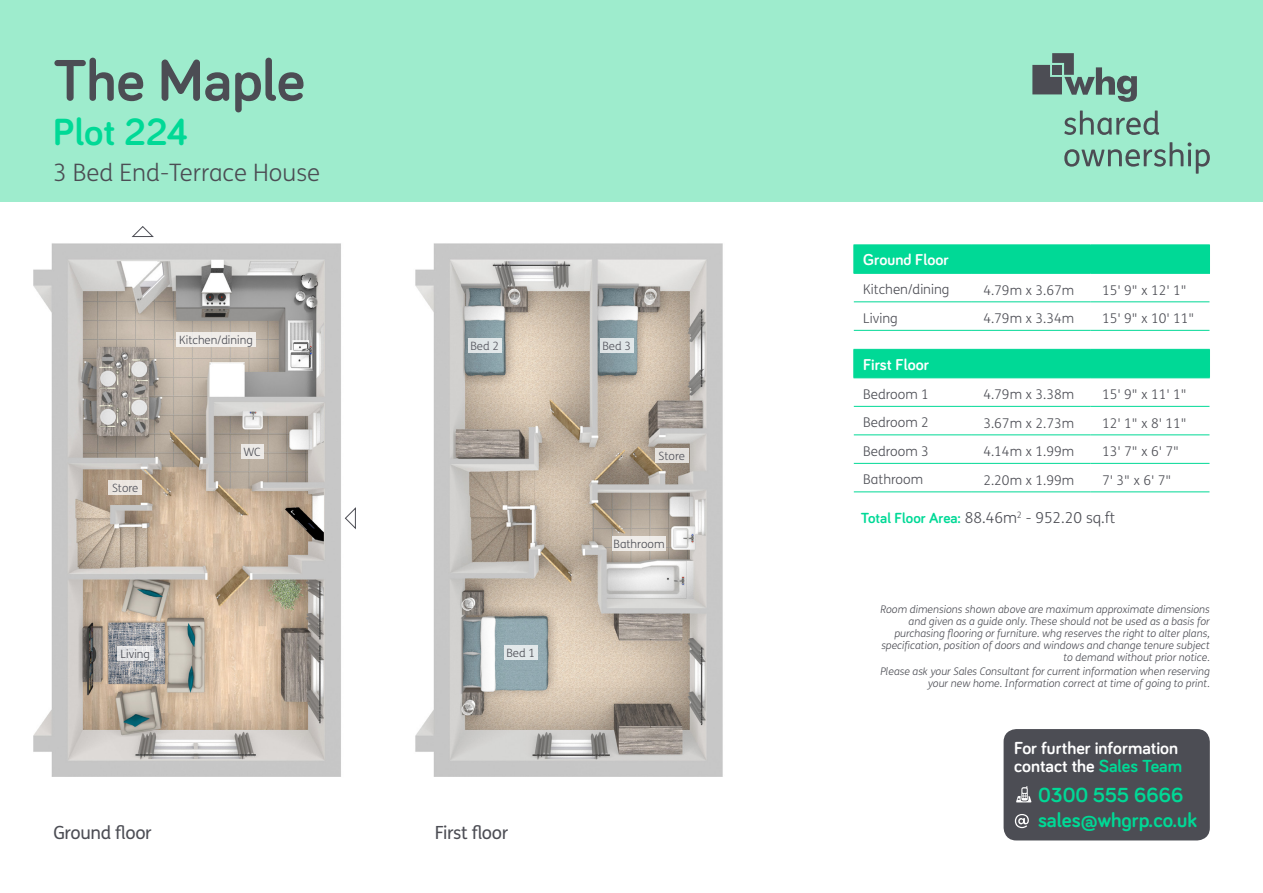
<style>
.page{position:relative;width:1263px;height:893px;background:#fff}
.page>*{position:absolute;margin:0;border:0;box-sizing:border-box;transform-origin:0 0}
.t1{font:700 60px "Bariol";color:#4c4d54}
.t2{font:700 39px "Bariol";color:#00d996}
.t3{font:300 24px "FS Me";color:#4c4d54}
.t4{font:700 21px/25.2px "Bariol";color:#00d996}
.t5{font:18.15px "FS Me";letter-spacing:-.02em;color:#4c4d54}
.t6{font:700 18px/18px "Bariol";color:#fff}
.t7{font:700 16.2px "Bariol";color:#fff}
.t8{font:300 15.15px "FS Me";color:#4c4d54}
.t9{font:300 13.35px "FS Me";color:#4c4d54}
.t10{font:300 11.4px "FS Me";color:#4c4d54}
.t11{font:300 11.4px "FS Me";color:#52535b}
.t12{font:italic 300 10.5px/12px "FS Me";color:#4c4d54;text-align:right}
.s1{font-family:"Bariol";font-weight:700;color:#00d996}
.s2{color:#00d996}
</style>
<div class="page">
<div style="left:0;top:0;width:1263px;height:202px;background:#9eeccd"></div>
<svg style="left:1032px;top:53px;width:105px;height:49px"></svg>
<svg style="left:1064px;top:142px;width:146px;height:32px"></svg>
<svg style="left:1064px;top:111px;width:95px;height:24px"></svg>
<div style="left:1003px;top:729px;width:207px;height:111px;background:#4c4d54;border-radius:13px"></div>
<svg style="left:1016px;top:786px;width:15px;height:16px"></svg>
<svg style="left:1015px;top:814px;width:14px;height:14px"></svg>
<img style="left:33px;top:243px;width:308px;height:534px">
<img style="left:415px;top:243px;width:308px;height:534px">
<svg style="left:344px;top:507px;width:12px;height:23px"></svg>
<svg style="left:131px;top:226px;width:23px;height:11px"></svg>
<div style="left:176px;top:332px;width:80px;height:15px;background:#f0edea"></div>
<div style="left:612px;top:536px;width:54px;height:15px;background:#f0ede9"></div>
<div style="left:504px;top:645px;width:34px;height:15px;background:#e3e8ea"></div>
<div style="left:468px;top:338px;width:34px;height:15px;background:#dfe5e7"></div>
<div style="left:600px;top:338px;width:34px;height:15px;background:#dfe5e7"></div>
<div style="left:108px;top:480px;width:34px;height:15px;background:#ebe5df"></div>
<div style="left:655px;top:448px;width:33px;height:15px;background:#e3e0dd"></div>
<div style="left:241px;top:444px;width:22px;height:15px;background:#edeae7"></div>
<svg style="left:117px;top:646px;width:36px;height:15px"></svg>
<div style="left:854px;top:245px;width:355px;height:28px;background:#00d996"></div>
<svg style="left:854px;top:302px;width:355px;height:161px"></svg>
<svg style="left:1209px;top:245px;width:1px;height:28px"></svg>
<hr style="left:972px;top:273px;width:119px;height:1px;background:#00d996">
<hr style="left:1091px;top:273px;width:119px;height:1px;background:#00d996">
<hr style="left:972px;top:301px;width:119px;height:1px;background:#00d996">
<hr style="left:1091px;top:301px;width:118px;height:1px;background:#00d996">
<hr style="left:972px;top:330px;width:119px;height:1px;background:#00d996">
<hr style="left:1091px;top:330px;width:118px;height:1px;background:#00d996">
<hr style="left:972px;top:406px;width:119px;height:1px;background:#00d996">
<hr style="left:1091px;top:406px;width:118px;height:1px;background:#00d996">
<hr style="left:972px;top:434px;width:119px;height:1px;background:#00d996">
<hr style="left:1091px;top:434px;width:118px;height:1px;background:#00d996">
<hr style="left:972px;top:463px;width:119px;height:1px;background:#00d996">
<hr style="left:1091px;top:463px;width:118px;height:1px;background:#00d996">
<hr style="left:972px;top:491px;width:119px;height:1px;background:#00d996">
<hr style="left:1091px;top:491px;width:118px;height:1px;background:#00d996">
<svg style="left:853px;top:245px;width:1px;height:28px"></svg>
<hr style="left:853px;top:244px;width:119px;height:1px;background:#00d996">
<hr style="left:972px;top:244px;width:119px;height:1px;background:#00d996">
<hr style="left:1091px;top:244px;width:119px;height:1px;background:#00d996">
<hr style="left:853px;top:273px;width:119px;height:1px;background:#00d996">
<hr style="left:854px;top:301px;width:118px;height:1px;background:#00d996">
<hr style="left:854px;top:330px;width:118px;height:1px;background:#00d996">
<svg style="left:853px;top:349px;width:357px;height:29px;background:#01d996"></svg>
<hr style="left:853px;top:378px;width:119px;height:1px;background:#00d996">
<hr style="left:854px;top:406px;width:118px;height:1px;background:#00d996">
<hr style="left:854px;top:434px;width:118px;height:1px;background:#00d996">
<hr style="left:854px;top:463px;width:118px;height:1px;background:#00d996">
<hr style="left:854px;top:491px;width:118px;height:1px;background:#00d996">
<h1 class="t1" style="left:53px;top:39px;width:253px">The Maple</h1>
<h2 class="t2" style="left:53px;top:106px;width:136px">Plot 224</h2>
<h3 class="t3" style="left:53px;top:159px;width:268px">3 Bed End-Terrace House</h3>
<p class="t10" style="left:179px;top:333px;width:75px">Kitchen/dining</p>
<p class="t11" style="left:470px;top:339px;width:30px">Bed 2</p>
<p class="t11" style="left:602px;top:339px;width:30px">Bed 3</p>
<p class="t11" style="left:112px;top:481px;width:28px">Store</p>
<p class="t10" style="left:120px;top:648px;width:31px">Living</p>
<p class="t10" style="left:243px;top:446px;width:19px">WC</p>
<p class="t11" style="left:658px;top:449px;width:28px">Store</p>
<p class="t10" style="left:506px;top:646px;width:30px">Bed 1</p>
<p class="t10" style="left:613px;top:537px;width:53px">Bathroom</p>
<h3 class="t5" style="left:53px;top:822px;width:100px">Ground floor</h3>
<h3 class="t5" style="left:435px;top:822px;width:75px">First floor</h3>
<h3 class="t7" style="left:863px;top:248px;width:87px">Ground Floor</h3>
<p class="t9" style="left:863px;top:282px;width:88px">Kitchen/dining</p>
<p class="t9" style="left:983px;top:282px;width:92px">4.79m x 3.67m</p>
<p class="t9" style="left:1102px;top:282px;width:86px">15' 9" x 12' 1"</p>
<p class="t9" style="left:863px;top:311px;width:36px">Living</p>
<p class="t9" style="left:983px;top:311px;width:92px">4.79m x 3.34m</p>
<p class="t9" style="left:1102px;top:311px;width:94px">15' 9" x 10' 11"</p>
<h3 class="t7" style="left:863px;top:353px;width:67px">First Floor</h3>
<p class="t9" style="left:863px;top:387px;width:67px">Bedroom 1</p>
<p class="t9" style="left:983px;top:387px;width:92px">4.79m x 3.38m</p>
<p class="t9" style="left:1102px;top:387px;width:86px">15' 9" x 11' 1"</p>
<p class="t9" style="left:863px;top:415px;width:67px">Bedroom 2</p>
<p class="t9" style="left:983px;top:415px;width:92px">3.67m x 2.73m</p>
<p class="t9" style="left:1102px;top:415px;width:86px">12' 1" x 8' 11"</p>
<p class="t9" style="left:863px;top:444px;width:67px">Bedroom 3</p>
<p class="t9" style="left:983px;top:444px;width:92px">4.14m x 1.99m</p>
<p class="t9" style="left:1102px;top:444px;width:78px">13' 7" x 6' 7"</p>
<p class="t9" style="left:863px;top:472px;width:61px">Bathroom</p>
<p class="t9" style="left:983px;top:473px;width:92px">2.20m x 1.99m</p>
<p class="t9" style="left:1102px;top:473px;width:71px">7' 3" x 6' 7"</p>
<h3 class="t8" style="left:861px;top:509px;width:256px"><span class="s1">Total Floor Area:</span> 88.46m<sup>2</sup> - 952.20 sq.ft</h3>
<p class="t12" style="left:880px;top:603px;width:331px">Room dimensions shown above are maximum approximate dimensions and given as a guide only. These should not be used as a basis for purchasing flooring or furniture. whg reserves the right to alter plans, specification, position of doors and windows and change tenure subject to demand without prior notice.</p>
<p class="t12" style="left:880px;top:665px;width:331px">Please ask your Sales Consultant for current information when reserving your new home. Information correct at time of going to print.</p>
<h3 class="t6" style="left:1014px;top:739px;width:170px">For further information contact the <span class="s2">Sales Team</span></h3>
<h3 class="t4" style="left:1038px;top:781px;width:160px">0300 555 6666 sales@whgrp.co.uk</h3>
</div>
